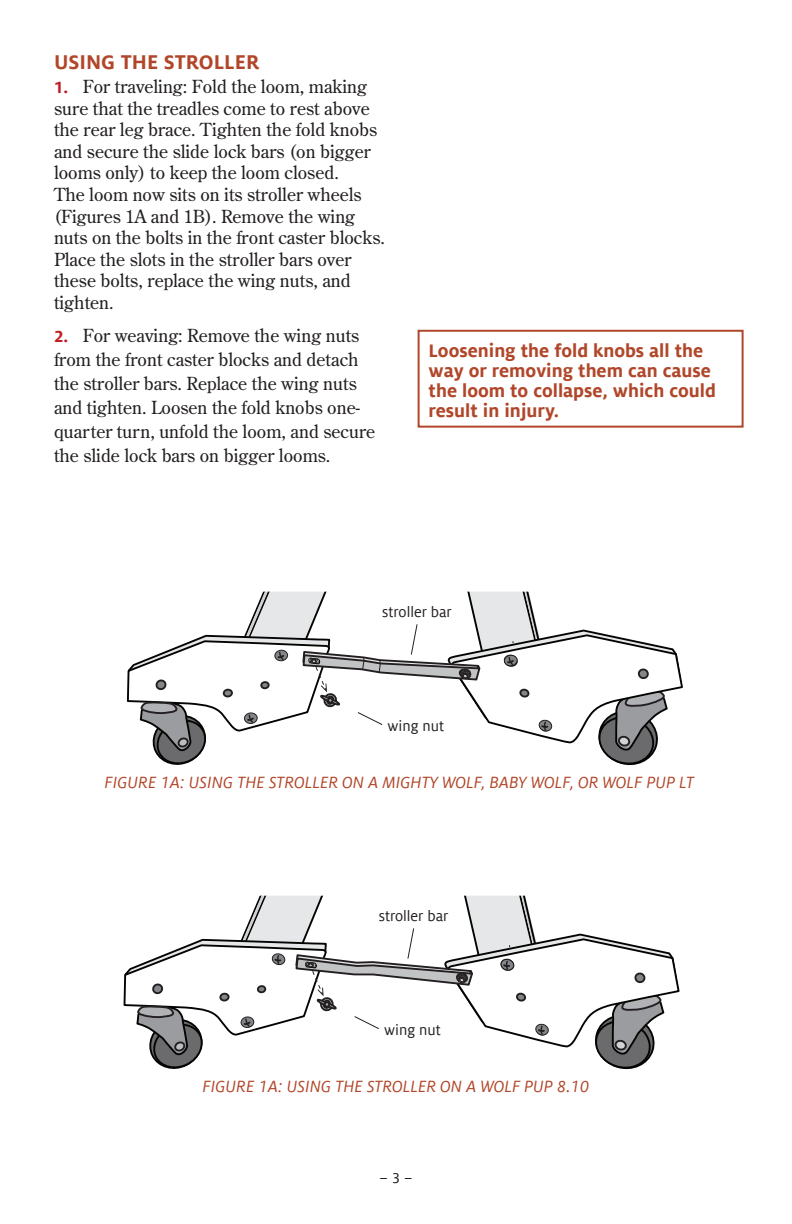
<style>
.page{position:relative;width:792px;height:1224px;background:#fff}
.page>*{position:absolute;margin:0;border:0;box-sizing:border-box;transform-origin:0 0}
.section_header{font:700 22px "Milo Offc";color:#b1472a}
.note{font:700 20px/20px "Milo Offc";color:#b1472a}
.t1{font:18px/21.6px "Century Old Style Std";color:#231f20}
.figure_label{font:italic 18px "Milo Offc";color:#b1472a}
.call-out{font:16px "Milo Offc";color:#231f20}
.s1{font-family:"Milo Offc";font-weight:700;color:#be1e23}
</style>
<div class="page">
<div style="left:418px;top:330px;width:326px;height:98px;border:2px solid #b1472a"></div>
<svg style="left:126px;top:592px;width:557px;height:174px"></svg>
<svg style="left:123px;top:896px;width:557px;height:174px"></svg>
<p class="section_header" style="left:54px;top:50px;width:207px">USING THE STROLLER</p>
<p class="t1" style="left:54px;top:75px;width:332px"><span class="s1">1.</span> For traveling: Fold the loom, making sure that the treadles come to rest above the rear leg brace. Tighten the fold knobs and secure the slide lock bars (on bigger looms only) to keep the loom closed.<br>The loom now sits on its stroller wheels (Figures 1A and 1B). Remove the wing nuts on the bolts in the front caster blocks.<br>Place the slots in the stroller bars over these bolts, replace the wing nuts, and tighten.</p>
<p class="t1" style="left:54px;top:323px;width:323px;line-height:24px"><span class="s1">2.</span> For weaving: Remove the wing nuts from the front caster blocks and detach the stroller bars. Replace the wing nuts and tighten. Loosen the fold knobs one&shy;quarter turn, unfold the loom, and secure the slide lock bars on bigger looms.</p>
<p class="note" style="left:429px;top:340px;width:289px">Loosening the fold knobs all the way or removing them can cause the loom to collapse, which could result in injury.</p>
<p class="call-out" style="left:382px;top:603px;width:71px">stroller bar</p>
<p class="call-out" style="left:387px;top:717px;width:58px">wing nut</p>
<p class="figure_label" style="left:105px;top:772px;width:591px">FIGURE 1A: USING THE STROLLER ON A MIGHTY WOLF, BABY WOLF, OR WOLF PUP LT</p>
<p class="call-out" style="left:379px;top:907px;width:71px">stroller bar</p>
<p class="call-out" style="left:384px;top:1021px;width:58px">wing nut</p>
<p class="figure_label" style="left:203px;top:1076px;width:388px">FIGURE 1A: USING THE STROLLER ON A WOLF PUP 8.10</p>
<p class="call-out" style="left:380px;top:1169px;width:34px">– 3 –</p>
</div>
